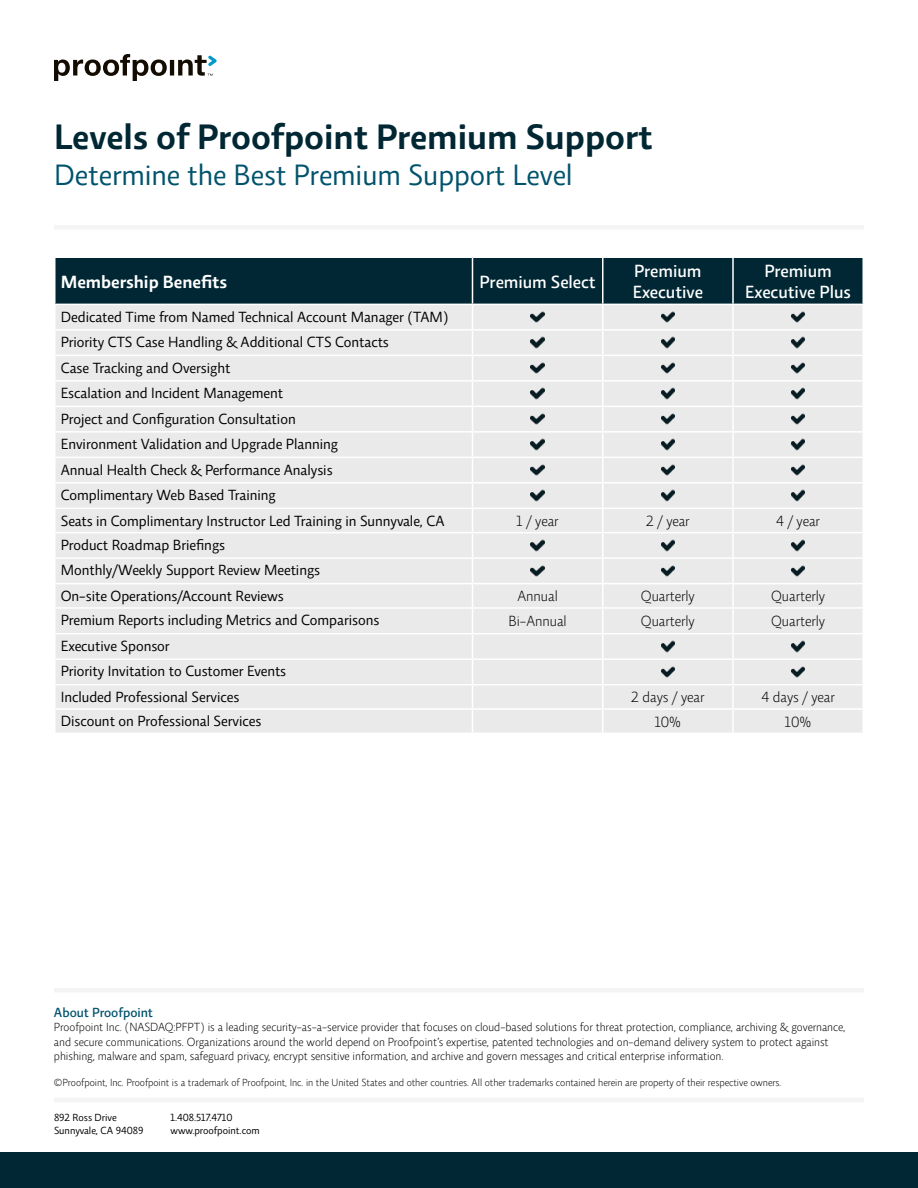
<style>
.page{position:relative;width:918px;height:1188px;background:#fff}
.page>*{position:absolute;margin:0;border:0;box-sizing:border-box;transform-origin:0 0}
.t1{font:600 36px "Relato Sans OT";color:#002733}
.t2{font:30px "Relato Sans OT";color:#00536c}
.t3{font:500 18px/21.6px "Relato Sans OT";color:#fff}
.t4{font:600 18px "Relato Sans OT";color:#fff}
.t5{font:15px/25.5px "Relato Sans OT";color:#000}
.t6{font:300 15px "Relato Sans OT";color:#000}
.t7{font:500 13.5px "Relato Sans OT";color:#00536c}
.t8{font:300 12px/14.4px "Relato Sans OT";color:#000}
.t9{font:300 10.5px "Relato Sans OT";color:#000}
.t10{font:10.5px/12.6px "Relato Sans OT";color:#000}
</style>
<div class="page">
<div style="left:54px;top:225px;width:810px;height:5px;background:#f4f4f4"></div>
<div style="left:0;top:1152px;width:918px;height:35px;background:#002733"></div>
<hr style="left:170px;top:60px;width:4px;height:16px;background:#140b01">
<svg style="left:178px;top:55px;width:39px;height:21px"></svg>
<svg style="left:54px;top:54px;width:113px;height:27px"></svg>
<div style="left:54px;top:988px;width:810px;height:5px;background:#f4f4f4"></div>
<hr style="left:54px;top:1098px;width:810px;height:4px;background:#f4f4f4">
<svg style="left:54px;top:257px;width:809px;height:476px;background:#d4d7d9"></svg>
<img style="left:661px;top:539px;width:14px;height:13px">
<img style="left:791px;top:539px;width:14px;height:13px">
<img style="left:531px;top:564px;width:13px;height:14px">
<img style="left:661px;top:564px;width:14px;height:14px">
<img style="left:791px;top:564px;width:14px;height:14px">
<img style="left:661px;top:640px;width:14px;height:13px">
<img style="left:791px;top:640px;width:14px;height:13px">
<img style="left:661px;top:665px;width:14px;height:14px">
<img style="left:791px;top:665px;width:14px;height:14px">
<h1 class="t1" style="left:54px;top:114px;width:600px">Levels of Proofpoint Premium Support</h1>
<h2 class="t2" style="left:54px;top:157px;width:520px">Determine the Best Premium Support Level</h2>
<p class="t4" style="left:61px;top:270px;width:168px">Membership Benefits</p>
<p class="t3" style="left:480px;top:270px;width:118px">Premium Select</p>
<p class="t3" style="left:633px;top:260px;width:72px">Premium<br>Executive</p>
<p class="t3" style="left:745px;top:260px;width:107px;text-align:center">Premium<br>Executive Plus</p>
<p class="t5" style="left:61px;top:304px;width:389px">Dedicated Time from Named Technical Account Manager (TAM)<br>Priority CTS Case Handling &amp; Additional CTS Contacts<br>Case Tracking and Oversight<br>Escalation and Incident Management<br>Project and Configuration Consultation<br>Environment Validation and Upgrade Planning<br>Annual Health Check &amp; Performance Analysis<br>Complimentary Web Based Training<br>Seats in Complimentary Instructor Led Training in Sunnyvale, CA</p>
<p class="t6" style="left:517px;top:512px;width:43px">1 / year</p>
<p class="t6" style="left:646px;top:512px;width:45px">2 / year</p>
<p class="t6" style="left:776px;top:512px;width:45px">4 / year</p>
<p class="t5" style="left:61px;top:532px;width:261px">Product Roadmap Briefings<br>Monthly/Weekly Support Review Meetings<br>On-site Operations/Account Reviews</p>
<p class="t6" style="left:517px;top:588px;width:42px">Annual</p>
<p class="t6" style="left:641px;top:588px;width:55px">Quarterly</p>
<p class="t6" style="left:771px;top:588px;width:55px">Quarterly</p>
<p class="t5" style="left:61px;top:607px;width:320px">Premium Reports including Metrics and Comparisons</p>
<p class="t6" style="left:508px;top:613px;width:60px">Bi-Annual</p>
<p class="t6" style="left:641px;top:613px;width:55px">Quarterly</p>
<p class="t6" style="left:771px;top:613px;width:55px">Quarterly</p>
<p class="t5" style="left:61px;top:633px;width:227px">Executive Sponsor<br>Priority Invitation to Customer Events<br>Included Professional Services</p>
<p class="t6" style="left:631px;top:689px;width:75px">2 days / year</p>
<p class="t6" style="left:761px;top:689px;width:75px">4 days / year</p>
<p class="t5" style="left:61px;top:708px;width:202px">Discount on Professional Services</p>
<p class="t6" style="left:655px;top:713px;width:28px">10%</p>
<p class="t6" style="left:785px;top:713px;width:28px">10%</p>
<p class="t7" style="left:54px;top:1004px;width:101px">About Proofpoint</p>
<p class="t8" style="left:54px;top:1020px;width:793px">Proofpoint Inc. (NASDAQ:PFPT) is a leading security-as-a-service provider that focuses on cloud-based solutions for threat protection, compliance, archiving &amp; governance, and secure communications. Organizations around the world depend on Proofpoint’s expertise, patented technologies and on-demand delivery system to protect against phishing, malware and spam, safeguard privacy, encrypt sensitive information, and archive and govern messages and critical enterprise information.</p>
<p class="t9" style="left:54px;top:1077px;width:729px">©Proofpoint, Inc. Proofpoint is a trademark of Proofpoint, Inc. in the United States and other countries. All other trademarks contained herein are property of their respective owners.</p>
<p class="t10" style="left:171px;top:1111px;width:91px">1.408.517.4710 www.proofpoint.com</p>
<p class="t10" style="left:54px;top:1111px;width:91px">892 Ross Drive<br>Sunnyvale, CA 94089</p>
</div>
